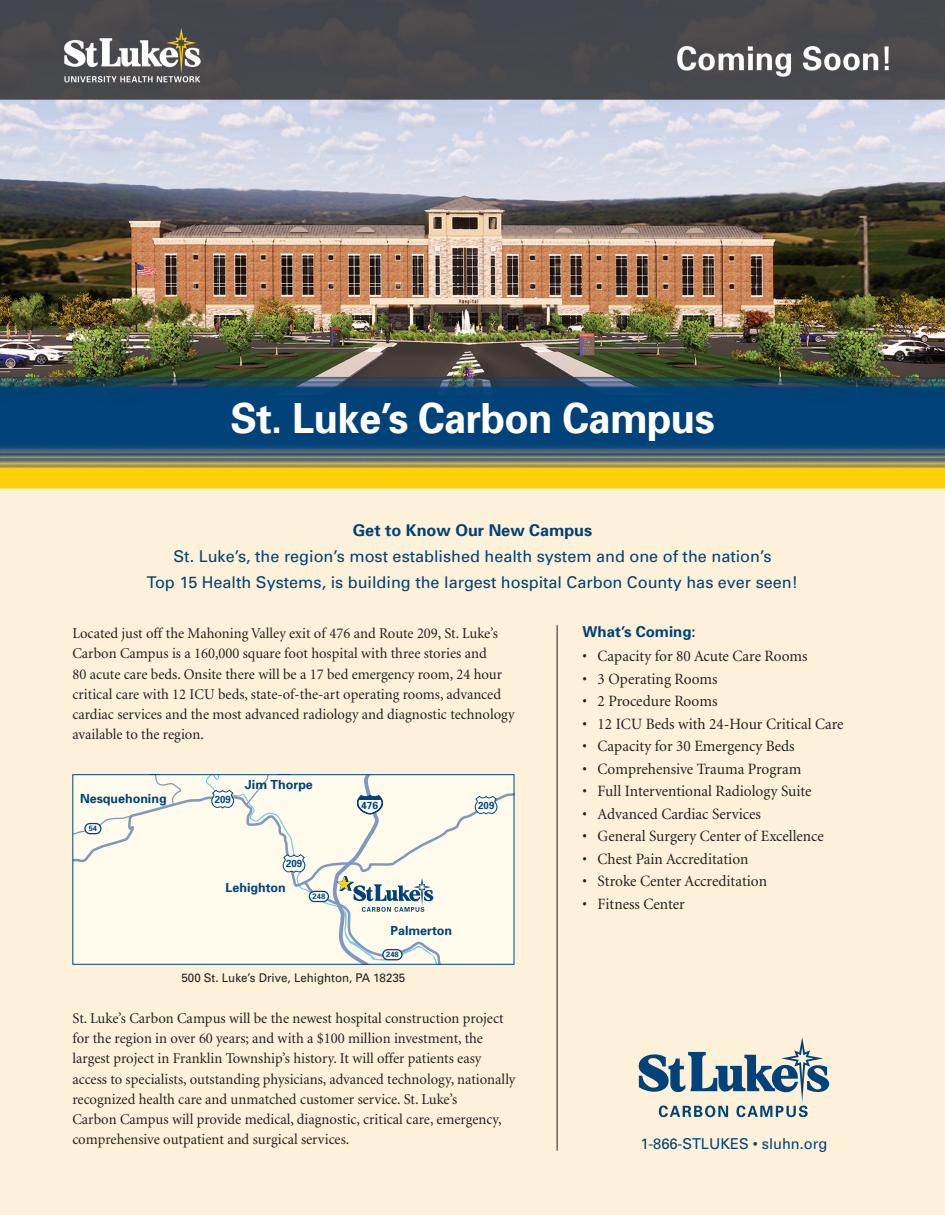
<style>
.page{position:relative;width:945px;height:1215px;background:#fff}
.page>*{position:absolute;margin:0;border:0;box-sizing:border-box;transform-origin:0 0}
.t1{font:700 41.55px "Univers";letter-spacing:-.015em;color:#fff;scale:.96 1}
.blue_header{font:16.2px/26px "Univers";color:#004279;text-align:center}
.bed_count_bullets{font:15.75px "Minion";color:#231f20}
.minion_copy{font:15px/20.2px "Minion";color:#231f20}
.minion_copy-2{font:15px "Univers";color:#004279}
.blue_header-2{font:700 15px "Univers";color:#004279}
.t2{font:700 12.6px "Univers";color:#004279}
.bed_count_bullets-2{font:12px "Univers";color:#231f20;scale:.96 1}
.t3{font:700 10.35px "Univers";color:#004279}
.t4{font:700 10.2px "Univers";color:#004279;scale:.95 1}
.t5{font:700 7.65px "Univers";color:#004279}
.s1{font-weight:700}
</style>
<div class="page">
<img style="left:1px;top:0;width:944px;height:1215px">
<hr style="left:557px;top:625px;width:1px;height:526px;background:#231f20">
<svg style="left:638px;top:1037px;width:191px;height:80px;background:#b4bebd"></svg>
<div style="left:74px;top:776px;width:438px;height:187px;background:#fefaec"></div>
<svg style="left:357px;top:795px;width:26px;height:19px"></svg>
<svg style="left:211px;top:790px;width:23px;height:19px"></svg>
<svg style="left:475px;top:796px;width:22px;height:19px"></svg>
<div style="left:85px;top:824px;width:16px;height:10px;background:#fff;border-radius:5px"></div>
<div style="left:84px;top:823px;width:17px;height:11px;border:1px solid #004279;border-radius:5px"></div>
<svg style="left:283px;top:854px;width:161px;height:109px;background:#e4e7e1"></svg>
<div style="left:72px;top:774px;width:442px;height:191px;border:1px solid #004279"></div>
<p class="t1" style="left:230px;top:391px;width:506px">St. Luke’s Carbon Campus</p>
<p class="blue_header" style="left:147px;top:517px;width:653px"><span class="s1">Get to Know Our New Campus<br></span>St. Luke’s, the region’s most established health system and one of the nation’s<br>Top 15 Health Systems, is building the largest hospital Carbon County has ever seen!</p>
<p class="blue_header-2" style="left:583px;top:622px;width:115px">What’s Coming:</p>
<p class="bed_count_bullets" style="left:583px;top:648px;width:227px">• Capacity for 80 Acute Care Rooms</p>
<p class="bed_count_bullets" style="left:583px;top:671px;width:136px">• 3 Operating Rooms</p>
<p class="bed_count_bullets" style="left:583px;top:693px;width:136px">• 2 Procedure Rooms</p>
<p class="bed_count_bullets" style="left:583px;top:716px;width:262px">• 12 ICU Beds with 24-Hour Critical Care</p>
<p class="bed_count_bullets" style="left:583px;top:738px;width:214px">• Capacity for 30 Emergency Beds</p>
<p class="bed_count_bullets" style="left:583px;top:761px;width:220px">• Comprehensive Trauma Program</p>
<p class="bed_count_bullets" style="left:583px;top:783px;width:230px">• Full Interventional Radiology Suite</p>
<p class="bed_count_bullets" style="left:583px;top:806px;width:180px">• Advanced Cardiac Services</p>
<p class="bed_count_bullets" style="left:583px;top:828px;width:243px">• General Surgery Center of Excellence</p>
<p class="bed_count_bullets" style="left:583px;top:851px;width:167px">• Chest Pain Accreditation</p>
<p class="bed_count_bullets" style="left:583px;top:873px;width:186px">• Stroke Center Accreditation</p>
<p class="bed_count_bullets" style="left:583px;top:896px;width:104px">• Fitness Center</p>
<p class="minion_copy" style="left:72px;top:624px;width:444px">Located just off the Mahoning Valley exit of 476 and Route 209, St. Luke’s Carbon Campus is a 160,000 square foot hospital with three stories and<br>80 acute care beds. Onsite there will be a 17 bed emergency room, 24 hour critical care with 12 ICU beds, state-of-the-art operating rooms, advanced cardiac services and the most advanced radiology and diagnostic technology available to the region.</p>
<p class="t2" style="left:245px;top:776px;width:69px">Jim Thorpe</p>
<p class="t2" style="left:80px;top:790px;width:88px">Nesquehoning</p>
<p class="t4" style="left:215px;top:793px;width:19px">209</p>
<p class="t3" style="left:361px;top:798px;width:19px">476</p>
<p class="t4" style="left:478px;top:799px;width:19px">209</p>
<p class="t5" style="left:89px;top:824px;width:10px">54</p>
<p class="t4" style="left:286px;top:857px;width:19px">209</p>
<p class="t2" style="left:226px;top:880px;width:62px">Lehighton</p>
<p class="t5" style="left:313px;top:891px;width:14px">248</p>
<p class="t2" style="left:390px;top:922px;width:63px">Palmerton</p>
<p class="t5" style="left:386px;top:950px;width:14px">248</p>
<p class="bed_count_bullets-2" style="left:182px;top:970px;width:235px">500 St. Luke’s Drive, Lehighton, PA 18235</p>
<p class="minion_copy" style="left:72px;top:1009px;width:445px">St. Luke’s Carbon Campus will be the newest hospital construction project for the region in over 60 years; and with a $100 million investment, the largest project in Franklin Township’s history. It will offer patients easy access to specialists, outstanding physicians, advanced technology, nationally recognized health care and unmatched customer service. St. Luke’s<br>Carbon Campus will provide medical, diagnostic, critical care, emergency, comprehensive outpatient and surgical services.</p>
<p class="minion_copy-2" style="left:640px;top:1134px;width:189px">1-866-STLUKES • sluhn.org</p>
</div>
